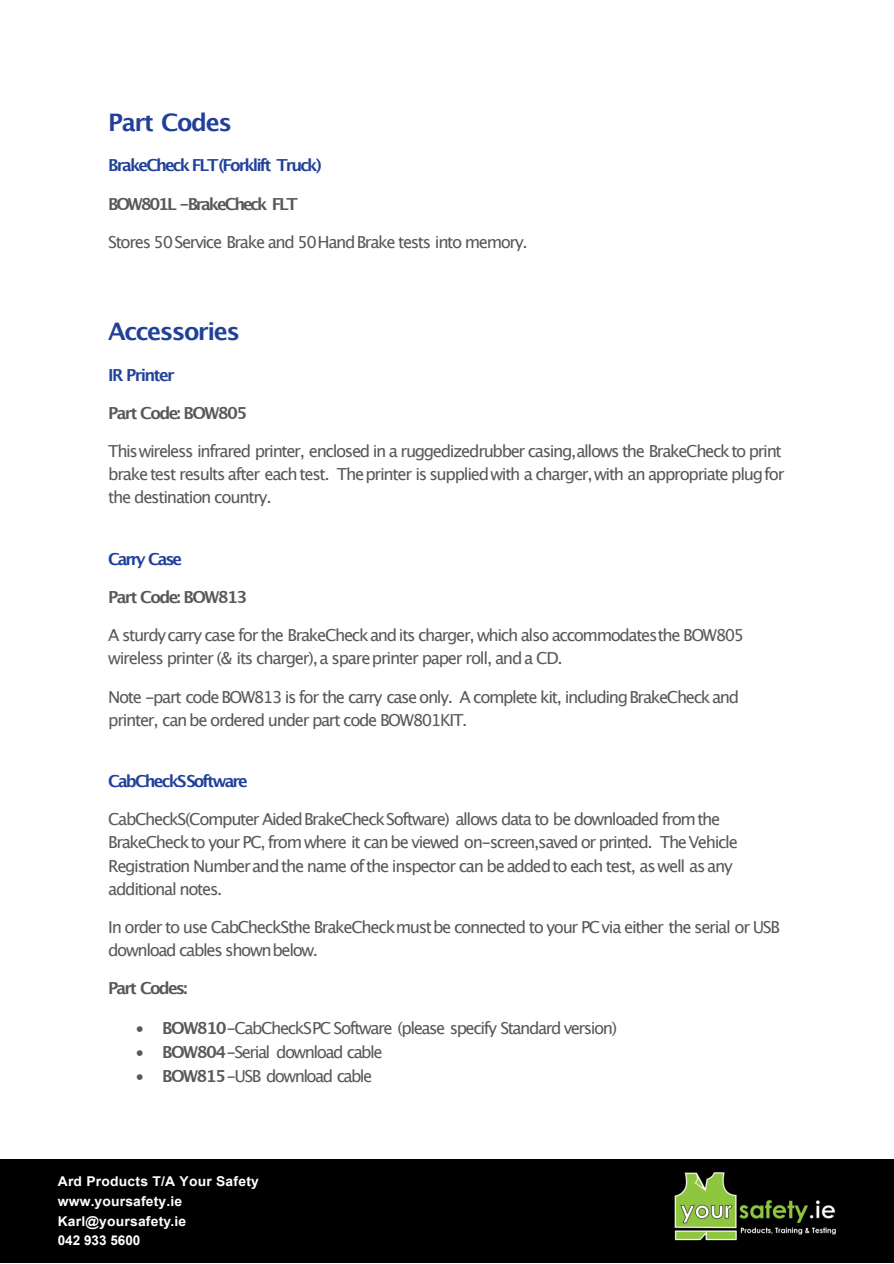
<style>
.page{position:relative;width:894px;height:1264px;background:#fff}
.page>*{position:absolute;margin:0;border:0;box-sizing:border-box;transform-origin:0 0}
.t1{font:700 24.15px "Lucida Grande";letter-spacing:-.06em;color:#20409a}
.t2{font:16.5px/23.1px "Lucida Grande";letter-spacing:-.08em;color:#58585a}
.t3{font:700 16.5px "Lucida Grande";letter-spacing:-.12em;color:#20409a}
.t4{font:700 16.5px "Lucida Grande";letter-spacing:-.11em;color:#58585a}
.t5{font:700 16.5px "Lucida Grande";letter-spacing:-.13em;color:#58585a}
.t6{font:700 16.5px "Lucida Grande";letter-spacing:-.09em;color:#20409a}
.t7{font:700 13.5px/19.6px "Arial";letter-spacing:.015em;color:#fff}
.s1{font-weight:700}
</style>
<div class="page">
<div style="left:1px;top:1158px;width:892px;height:104px;background:#000"></div>
<img style="left:674px;top:1172px;width:162px;height:69px">
<h1 class="t1" style="left:108px;top:112px;width:125px">Part Codes</h1>
<p class="t3" style="left:108px;top:158px;width:215px">BrakeCheck FLT(Forklift Truck)</p>
<p class="t5" style="left:108px;top:197px;width:191px">BOW801L -BrakeCheck FLT</p>
<p class="t2" style="left:108px;top:231px;width:421px">Stores 50 Service Brake and 50Hand Brake tests into memory.</p>
<h1 class="t1" style="left:108px;top:321px;width:133px">Accessories</h1>
<p class="t6" style="left:108px;top:368px;width:68px">IR Printer</p>
<p class="t4" style="left:108px;top:406px;width:141px">Part Code: BOW805</p>
<p class="t2" style="left:108px;top:441px;width:677px">Thiswireless infrared printer, enclosed in a ruggedizedrubber casing,allows the BrakeCheck to print brake test results after each test. Theprinter is suppliedwith a charger, with an appropriate plugfor the destination country.</p>
<p class="t3" style="left:108px;top:552px;width:75px">Carry Case</p>
<p class="t4" style="left:108px;top:590px;width:141px">Part Code: BOW813</p>
<p class="t2" style="left:108px;top:625px;width:637px">A sturdy carry case for the BrakeCheck and its charger, which also accommodatesthe BOW805 wireless printer (&amp; its charger), a spareprinter paper roll, and a CD.</p>
<p class="t2" style="left:108px;top:686px;width:632px">Note -part code BOW813 is for the carry case only. A complete kit, including BrakeCheck and printer, can be ordered under part code BOW801KIT.</p>
<p class="t3" style="left:108px;top:774px;width:141px">CabCheckSSoftware</p>
<p class="t2" style="left:108px;top:809px;width:631px">CabCheckS(Computer AidedBrakeCheckSoftware) allows data to be downloaded from the BrakeCheckto your PC, from where it can be viewed on-screen,saved or printed. TheVehicle Registration Number and the name of the inspector can be added to each test, as well as any additional notes.</p>
<p class="t2" style="left:108px;top:916px;width:673px">In order to use CabCheckSthe BrakeCheckmustbe connected to your PC via either the serial or USB download cables shownbelow.</p>
<p class="t4" style="left:108px;top:981px;width:81px">Part Codes:</p>
<p class="t2" style="left:135px;top:1017px;width:483px">• <span class="s1">BOW810</span>-CabCheckSPC Software (please specify Standard version)</p>
<p class="t2" style="left:135px;top:1041px;width:249px">• <span class="s1">BOW804</span>-Serial download cable</p>
<p class="t2" style="left:135px;top:1065px;width:238px">• <span class="s1">BOW815</span>-USB download cable</p>
<p class="t7" style="left:58px;top:1173px;width:203px">Ard Products T/A Your Safety www.yoursafety.ie<br>Karl@yoursafety.ie<br>042 933 5600</p>
</div>
